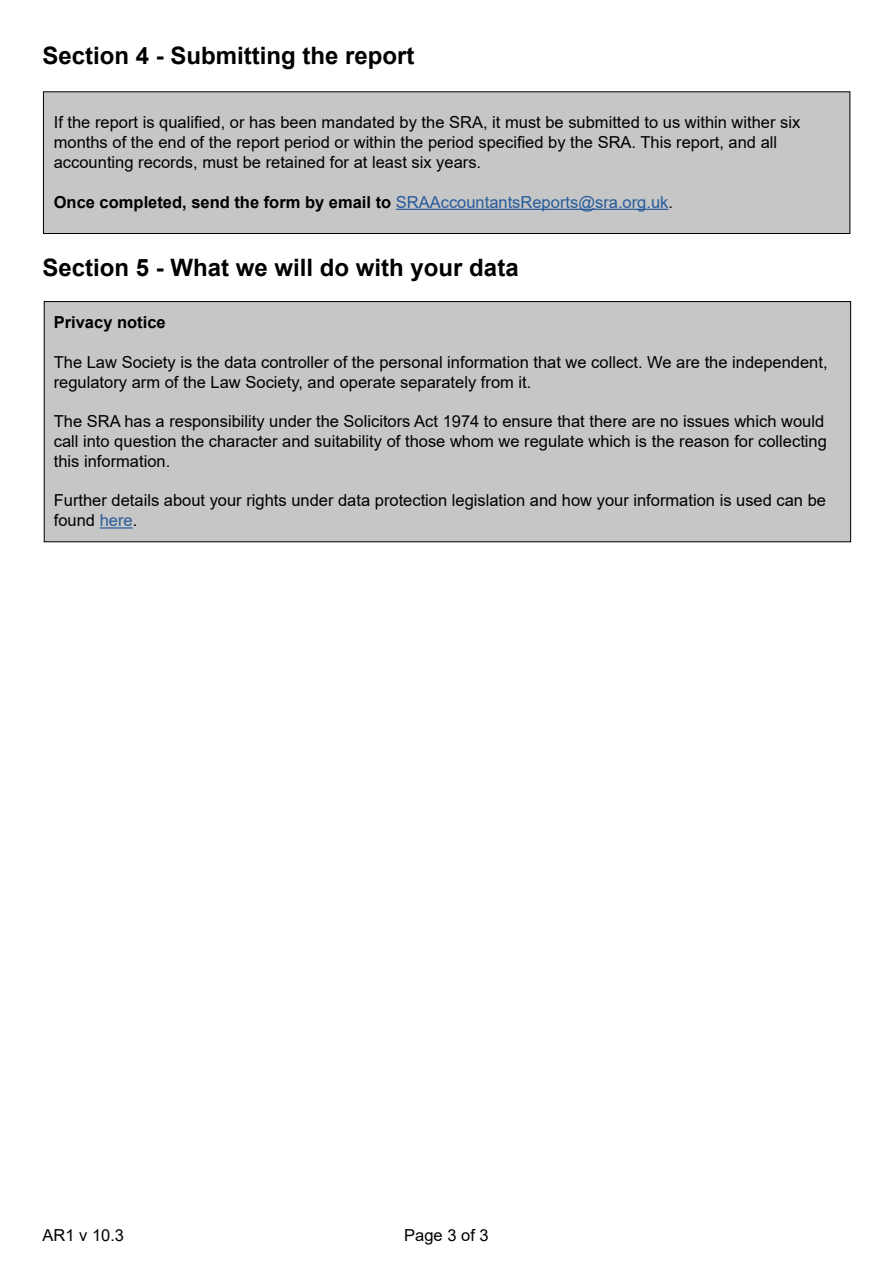
<style>
.page{position:relative;width:893px;height:1263px;background:#fff}
.page>*{position:absolute;margin:0;border:0;box-sizing:border-box;transform-origin:0 0}
.t1{font:700 24px "Arial";color:#000}
.t2{font:16.5px/19.8px "Arial";color:#000}
.t3{font:700 16.5px "Arial";color:#000}
.s1{font-weight:400;color:#275b9b}
.s2{font-weight:400}
.s3{color:#275b9b}
</style>
<div class="page">
<div style="left:43px;top:92px;width:807px;height:141px;background:#c6c6c6"></div>
<div style="left:43px;top:91px;width:807px;height:143px;border:1px solid #000"></div>
<hr style="left:396px;top:209px;width:272px;height:1px;background:#275b9b">
<div style="left:44px;top:302px;width:807px;height:240px;background:#c6c6c6"></div>
<div style="left:44px;top:301px;width:807px;height:241px;border:1px solid #000"></div>
<hr style="left:100px;top:527px;width:33px;height:1px;background:#275b9b">
<p class="t1" style="left:43px;top:39px;width:374px">Section 4 - Submitting the report</p>
<p class="t2" style="left:54px;top:113px;width:748px">If the report is qualified, or has been mandated by the SRA, it must be submitted to us within wither six months of the end of the report period or within the period specified by the SRA. This report, and all accounting records, must be retained for at least six years.</p>
<p class="t3" style="left:54px;top:190px;width:621px">Once completed, send the form by email to <span class="s1">SRAAccountantsReports@sra.org.uk</span><span class="s2">.</span></p>
<p class="t1" style="left:43px;top:250px;width:478px">Section 5 - What we will do with your data</p>
<p class="t3" style="left:54px;top:311px;width:113px">Privacy notice</p>
<p class="t2" style="left:54px;top:352px;width:775px">The Law Society is the data controller of the personal information that we collect. We are the independent, regulatory arm of the Law Society, and operate separately from it.</p>
<p class="t2" style="left:54px;top:411px;width:775px">The SRA has a responsibility under the Solicitors Act 1974 to ensure that there are no issues which would call into question the character and suitability of those whom we regulate which is the reason for collecting this information.</p>
<p class="t2" style="left:54px;top:491px;width:774px">Further details about your rights under data protection legislation and how your information is used can be found <span class="s3">here</span>.</p>
<p class="t2" style="left:43px;top:1225px;width:83px">AR1 v 10.3</p>
<p class="t2" style="left:404px;top:1225px;width:86px">Page 3 of 3</p>
</div>
